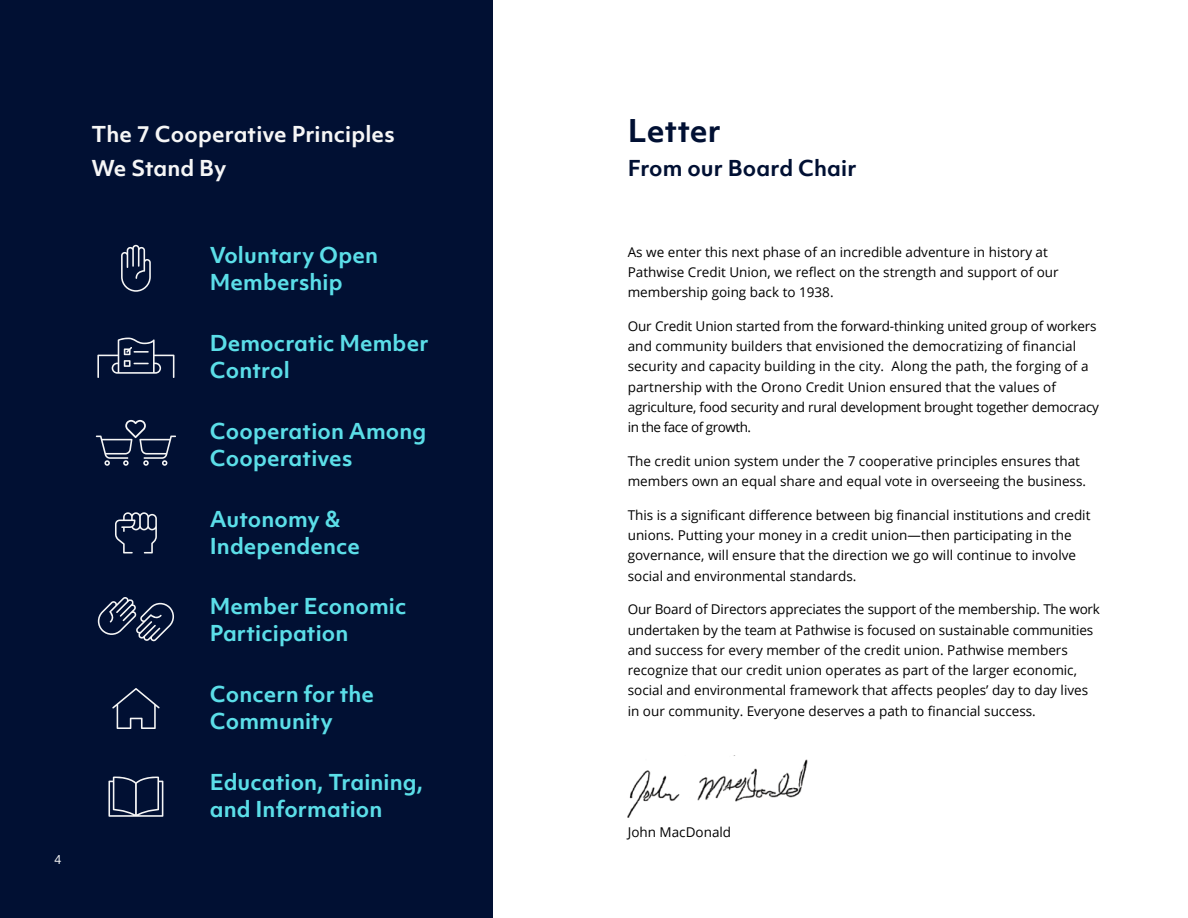
<style>
.page{position:relative;width:1188px;height:918px;background:#fff}
.page>*{position:absolute;margin:0;border:0;box-sizing:border-box;transform-origin:0 0}
.Objektiv_Body_Text{font:700 30px "Objektiv Mk 1";letter-spacing:.005em;color:#011033}
.Body_Text__Left-Alig{font:700 21px/27px "Objektiv Mk 1";letter-spacing:.005em;color:#5bdee8}
.Objektiv_Body_Text-2{font:700 21px "Objektiv Mk 1";letter-spacing:.005em;color:#f6f6f6}
.Objektiv_Body_Text-3{font:700 21px "Objektiv Mk 1";letter-spacing:.005em;color:#011033}
.Body_Text__Left-Alig-2{font:13.5px/20.2px "Open Sans";color:#000}
.Page_Header_Footer{font:12px "Objektiv Mk 1";color:#f6f6f6}
</style>
<div class="page">
<div style="left:0;top:0;width:493px;height:918px;background:#011033"></div>
<svg style="left:108px;top:776px;width:55px;height:41px"></svg>
<svg style="left:115px;top:512px;width:42px;height:41px"></svg>
<svg style="left:121px;top:245px;width:30px;height:47px"></svg>
<svg style="left:98px;top:597px;width:76px;height:44px"></svg>
<svg style="left:112px;top:688px;width:48px;height:41px"></svg>
<svg style="left:96px;top:420px;width:80px;height:46px"></svg>
<svg style="left:97px;top:338px;width:77px;height:40px"></svg>
<img style="left:627px;top:759px;width:181px;height:59px">
<p class="Page_Header_Footer" style="left:54px;top:851px;width:9px">4</p>
<p class="Objektiv_Body_Text-2" style="left:91px;top:119px;width:305px">The 7 Cooperative Principles</p>
<p class="Objektiv_Body_Text-2" style="left:91px;top:153px;width:137px">We Stand By</p>
<p class="Body_Text__Left-Alig" style="left:210px;top:241px;width:170px">Voluntary Open<br>Membership</p>
<p class="Body_Text__Left-Alig" style="left:210px;top:329px;width:220px">Democratic Member<br>Control</p>
<p class="Body_Text__Left-Alig" style="left:210px;top:417px;width:218px">Cooperation Among<br>Cooperatives</p>
<p class="Body_Text__Left-Alig" style="left:210px;top:505px;width:152px">Autonomy &amp;<br>Independence</p>
<p class="Body_Text__Left-Alig" style="left:210px;top:592px;width:198px">Member Economic<br>Participation</p>
<p class="Body_Text__Left-Alig" style="left:210px;top:680px;width:166px">Concern for the<br>Community</p>
<p class="Body_Text__Left-Alig" style="left:210px;top:768px;width:215px">Education, Training, and Information</p>
<p class="Objektiv_Body_Text" style="left:628px;top:109px;width:95px">Letter</p>
<p class="Objektiv_Body_Text-3" style="left:628px;top:153px;width:230px">From our Board Chair</p>
<p class="Body_Text__Left-Alig-2" style="left:628px;top:241px;width:433px">As we enter this next phase of an incredible adventure in history at<br>Pathwise Credit Union, we reflect on the strength and support of our membership going back to 1938.</p>
<p class="Body_Text__Left-Alig-2" style="left:628px;top:315px;width:473px">Our Credit Union started from the forward-thinking united group of workers and community builders that envisioned the democratizing of financial security and capacity building in the city. Along the path, the forging of a partnership with the Orono Credit Union ensured that the values of agriculture, food security and rural development brought together democracy in the face of growth.</p>
<p class="Body_Text__Left-Alig-2" style="left:628px;top:450px;width:460px">The credit union system under the 7 cooperative principles ensures that members own an equal share and equal vote in overseeing the business.</p>
<p class="Body_Text__Left-Alig-2" style="left:628px;top:504px;width:464px">This is a significant difference between big financial institutions and credit unions. Putting your money in a credit union—then participating in the governance, will ensure that the direction we go will continue to involve social and environmental standards.</p>
<p class="Body_Text__Left-Alig-2" style="left:628px;top:599px;width:474px">Our Board of Directors appreciates the support of the membership. The work undertaken by the team at Pathwise is focused on sustainable communities and success for every member of the credit union. Pathwise members recognize that our credit union operates as part of the larger economic, social and environmental framework that affects peoples’ day to day lives in our community. Everyone deserves a path to financial success.</p>
<p class="Body_Text__Left-Alig-2" style="left:628px;top:822px;width:105px">John MacDonald</p>
</div>
